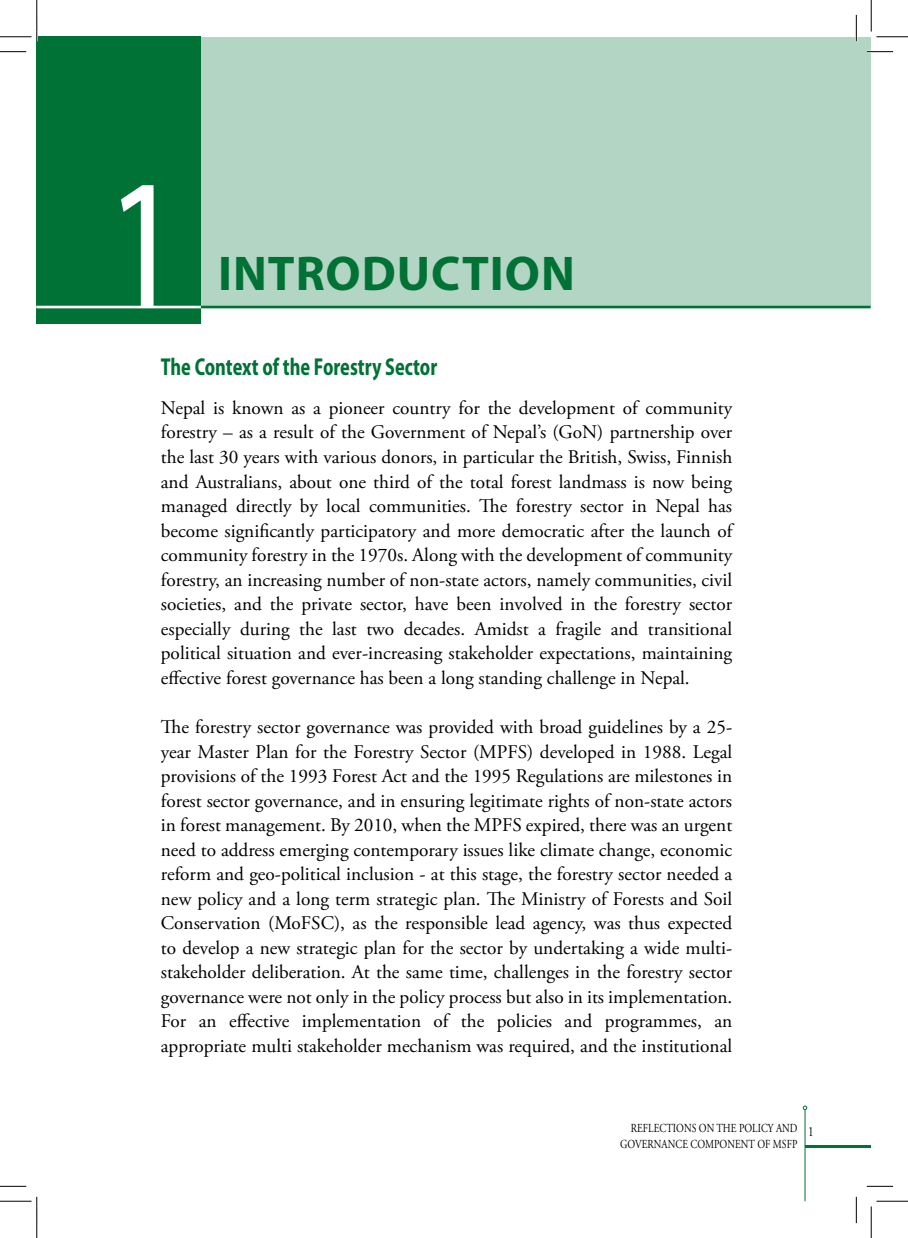
<style>
.page{position:relative;width:908px;height:1238px;background:#fff}
.page>*{position:absolute;margin:0;border:0;box-sizing:border-box;transform-origin:0 0}
.t1{font:187.42px "Myriad Pro";color:#fff;scale:.8 1}
.t2{font:700 49px "Myriad Pro";letter-spacing:.02em;color:#007236}
.t3{font:700 semi-condensed 24.5px "Myriad Pro";color:#007236;scale:.8 1}
.t4{font:19.25px/24.5px "Adobe Garamond Pro";color:#000;text-align:justify}
.t5{font:14px "Adobe Garamond Pro";color:#000;scale:.8 1}
.t6{font:12.25px/15.8px "Adobe Garamond Pro";letter-spacing:.005em;color:#000;text-align:right;scale:.8 1}
</style>
<div class="page">
<hr style="left:804px;top:1109px;width:1px;height:92px;background:#007236">
<svg style="left:802px;top:1105px;width:5px;height:4px"></svg>
<hr style="left:805px;top:1145px;width:66px;height:2px;background:#007236">
<div style="left:201px;top:37px;width:669px;height:269px;background:#b3d5c3"></div>
<div style="left:37px;top:37px;width:164px;height:287px;background:#007236"></div>
<hr style="left:197px;top:306px;width:673px;height:2px;background:#007236">
<hr style="left:37px;top:306px;width:164px;height:2px;background:#fff">
<hr style="left:866px;top:51px;width:26px;height:2px;background:#fff">
<hr style="left:36px;top:15px;width:2px;height:26px;background:#fff">
<hr style="left:855px;top:15px;width:2px;height:26px;background:#fff">
<svg style="left:0;top:51px;width:26px;height:1px"></svg>
<svg style="left:866px;top:51px;width:26px;height:1px"></svg>
<svg style="left:0;top:1185px;width:26px;height:1px"></svg>
<svg style="left:867px;top:1185px;width:25px;height:1px"></svg>
<svg style="left:855px;top:15px;width:1px;height:26px"></svg>
<svg style="left:855px;top:1197px;width:1px;height:25px"></svg>
<hr style="left:0;top:36px;width:32px;height:1px;background:#000">
<hr style="left:876px;top:36px;width:31px;height:1px;background:#000">
<hr style="left:0;top:1200px;width:32px;height:1px;background:#000">
<hr style="left:876px;top:1200px;width:31px;height:1px;background:#000">
<hr style="left:36px;top:0;width:1px;height:32px;background:#000">
<hr style="left:36px;top:1206px;width:1px;height:31px;background:#000">
<hr style="left:870px;top:0;width:1px;height:32px;background:#000">
<hr style="left:870px;top:1206px;width:1px;height:31px;background:#000">
<h1 class="t1" style="left:105px;top:128px;width:98px">1</h1>
<h2 class="t2" style="left:218px;top:241px;width:358px">INTRODUCTION</h2>
<p class="t3" style="left:161px;top:352px;width:347px">The Context of the Forestry Sector</p>
<p class="t4" style="left:161px;top:396px;width:573px">Nepal is known as a pioneer country for the development of community forestry – as a result of the Government of Nepal’s (GoN) partnership over the last 30 years with various donors, in particular the British, Swiss, Finnish and Australians, about one third of the total forest landmass is now being managed directly by local communities. The forestry sector in Nepal has become significantly participatory and more democratic after the launch of community forestry in the 1970s. Along with the development of community forestry, an increasing number of non-state actors, namely communities, civil societies, and the private sector, have been involved in the forestry sector especially during the last two decades. Amidst a fragile and transitional political situation and ever-increasing stakeholder expectations, maintaining effective forest governance has been a long standing challenge in Nepal.</p>
<p class="t4" style="left:161px;top:715px;width:573px">The forestry sector governance was provided with broad guidelines by a 25- year Master Plan for the Forestry Sector (MPFS) developed in 1988. Legal provisions of the 1993 Forest Act and the 1995 Regulations are milestones in forest sector governance, and in ensuring legitimate rights of non-state actors in forest management. By 2010, when the MPFS expired, there was an urgent need to address emerging contemporary issues like climate change, economic reform and geo-political inclusion - at this stage, the forestry sector needed a new policy and a long term strategic plan. The Ministry of Forests and Soil Conservation (MoFSC), as the responsible lead agency, was thus expected to develop a new strategic plan for the sector by undertaking a wide multi&shy;stakeholder deliberation. At the same time, challenges in the forestry sector governance were not only in the policy process but also in its implementation.<br>For an effective implementation of the policies and programmes, an appropriate multi stakeholder mechanism was required, and the institutional</p>
<p class="t6" style="left:620px;top:1120px;width:223px">REFLECTIONS ON THE POLICY AND<br>GOVERNANCE COMPONENT OF MSFP</p>
<p class="t5" style="left:808px;top:1122px;width:9px">1</p>
</div>
